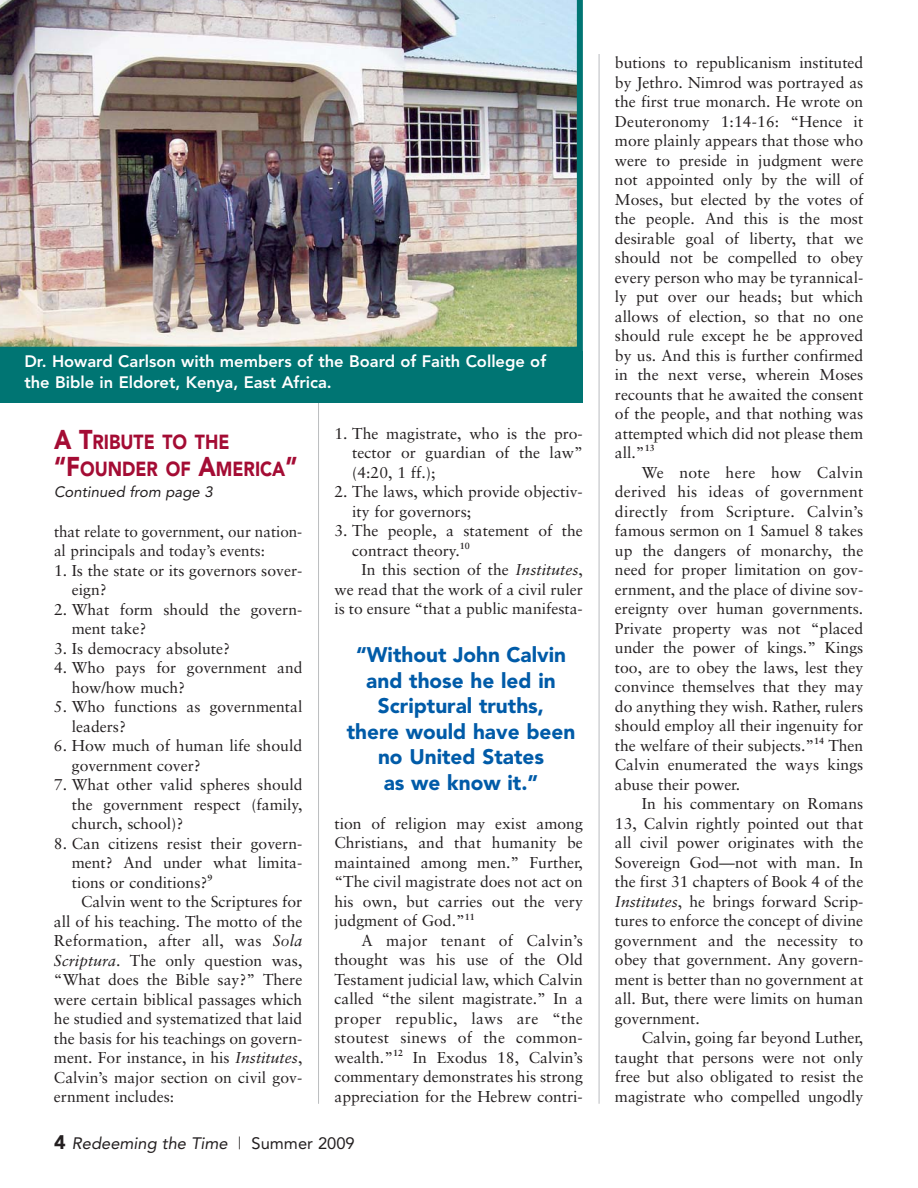
<style>
.page{position:relative;width:918px;height:1188px;background:#fff}
.page>*{position:absolute;margin:0;border:0;box-sizing:border-box;transform-origin:0 0}
.t1{font:900 21px/25.5px "Avenir";color:#005ba8;text-align:center}
.t2{font:900 20.25px/27px "Avenir";color:#a40c34;scale:.87 1}
.t3{font:800 16.5px/21px "Avenir";color:#fff}
.t4{font:16.5px "Avenir";color:#231f20}
.t5{font:15.75px/19.5px "Sabon";color:#231f20;text-align:justify}
.t6{font:15px "Avenir";color:#231f20}
.s1{font-size:27px}
.s2{font-style:italic}
.s3{font-weight:900;font-size:19.5px}
.s4{font-weight:300}
</style>
<div class="page">
<hr style="left:318px;top:54px;width:1px;height:1050px;background:#bbbdc0">
<hr style="left:599px;top:54px;width:1px;height:1050px;background:#bbbdc0">
<img style="left:0;top:0;width:583px;height:351px">
<div style="left:0;top:351px;width:583px;height:51px;background:#007573"></div>
<p class="t3" style="left:24px;top:353px;width:523px">Dr. Howard Carlson with members of the Board of Faith College of the Bible in Eldoret, Kenya, East Africa.</p>
<p class="t2" style="left:54px;top:430px;width:281px"><span class="s1">A T</span>RIBUTE TO THE <span class="s1">“F</span>OUNDER OF <span class="s1">A</span>MERICA<span class="s1">”</span></p>
<p class="t6" style="left:54px;top:485px;width:162px">Continued from page 3</p>
<p class="t5" style="left:54px;top:523px;width:250px">that relate to government, our nation&shy;al principals and today’s events:</p>
<p class="t5" style="left:72px;top:562px;width:232px;text-indent:-18px">1. Is the state or its governors sover&shy;eign?</p>
<p class="t5" style="left:72px;top:601px;width:232px;text-indent:-18px">2. What form should the govern&shy;ment take?</p>
<p class="t5" style="left:54px;top:640px;width:178px">3. Is democracy absolute?</p>
<p class="t5" style="left:72px;top:659px;width:232px;text-indent:-18px">4. Who pays for government and how/how much?</p>
<p class="t5" style="left:72px;top:698px;width:232px;text-indent:-18px">5. Who functions as governmental leaders?</p>
<p class="t5" style="left:72px;top:737px;width:232px;text-indent:-18px">6. How much of human life should government cover?</p>
<p class="t5" style="left:72px;top:776px;width:232px;text-indent:-18px">7. What other valid spheres should the government respect (family, church, school)?</p>
<p class="t5" style="left:54px;top:835px;width:250px">8. Can citizens resist their govern-</p>
<p class="t5" style="left:72px;top:854px;width:232px">ment? And under what limita-</p>
<p class="t5" style="left:72px;top:874px;width:142px">tions or conditions?<sup>9</sup></p>
<p class="t5" style="left:81px;top:893px;width:223px">Calvin went to the Scriptures for</p>
<p class="t5" style="left:54px;top:913px;width:250px">all of his teaching. The motto of the</p>
<p class="t5" style="left:54px;top:932px;width:250px">Reformation, after all, was <span class="s2">Sola</span></p>
<p class="t5" style="left:54px;top:952px;width:250px"><span class="s2">Scriptura</span>. The only question was,</p>
<p class="t5" style="left:54px;top:971px;width:250px">“What does the Bible say?” There</p>
<p class="t5" style="left:54px;top:991px;width:250px">were certain biblical passages which</p>
<p class="t5" style="left:54px;top:1010px;width:250px">he studied and systematized that laid</p>
<p class="t5" style="left:54px;top:1030px;width:250px">the basis for his teachings on govern-</p>
<p class="t5" style="left:54px;top:1049px;width:250px">ment. For instance, in his <span class="s2">Institutes</span>,</p>
<p class="t5" style="left:54px;top:1069px;width:250px">Calvin’s major section on civil gov-</p>
<p class="t5" style="left:54px;top:1088px;width:122px">ernment includes:</p>
<p class="t5" style="left:352px;top:425px;width:232px;text-indent:-18px">1. The magistrate, who is the pro - tector or guardian of the law” (4:20, 1 ff.);</p>
<p class="t5" style="left:352px;top:484px;width:232px;text-indent:-18px">2. The laws, which provide objectiv&shy;ity for governors;</p>
<p class="t5" style="left:334px;top:523px;width:250px">3. The people, a statement of the</p>
<p class="t5" style="left:352px;top:542px;width:119px">contract theory.<sup>10</sup></p>
<p class="t5" style="left:361px;top:562px;width:223px">In this section of the <span class="s2">Institutes</span>,</p>
<p class="t5" style="left:334px;top:581px;width:250px">we read that the work of a civil ruler</p>
<p class="t5" style="left:334px;top:601px;width:250px">is to ensure “that a public manifesta-</p>
<h1 class="t1" style="left:347px;top:644px;width:230px">“Without John Calvin and those he led in<br>Scriptural truths,<br>there would have been no United States<br>as we know it.”</h1>
<p class="t5" style="left:334px;top:815px;width:250px">tion of religion may exist among Christians, and that humanity be maintained among men.” Further, “The civil magistrate does not act on his own, but carries out the very judgment of God.”<sup>11</sup></p>
<p class="t5" style="left:334px;top:932px;width:250px;text-indent:27px">A major tenant of Calvin’s thought was his use of the Old Testament judicial law, which Calvin called “the silent magistrate.” In a proper republic, laws are “the stoutest sinews of the common&shy;wealth.”<sup>12</sup> In Exodus 18, Calvin’s com mentary demonstrates his strong appreciation for the Hebrew contri-</p>
<p class="t4" style="left:54px;top:1136px;width:302px"><span class="s3">4</span> Redeeming the Time <span class="s4">|</span> Summer 2009</p>
<p class="t5" style="left:615px;top:54px;width:250px">butions to republicanism instituted by Jethro. Nimrod was portrayed as the first true monarch. He wrote on Deuteronomy 1:14-16: “Hence it more plainly appears that those who were to preside in judgment were not appointed only by the will of Moses, but elected by the votes of the people. And this is the most desirable goal of liberty, that we should not be compelled to obey every person who may be tyrannical&shy;ly put over our heads; but which allows of election, so that no one should rule except he be approved by us. And this is further confirmed in the next verse, wherein Moses recounts that he awaited the consent of the people, and that nothing was attempted which did not please them all.”<sup>13</sup></p>
<p class="t5" style="left:615px;top:464px;width:250px;text-indent:27px">We note here how Calvin derived his ideas of government directly from Scripture. Calvin’s famous sermon on 1 Samuel 8 takes up the dangers of monarchy, the need for proper limitation on gov&shy;ernment, and the place of divine sov&shy;ereignty over human governments.<br>Private property was not “placed under the power of kings.” Kings too, are to obey the laws, lest they convince themselves that they may do anything they wish. Rather, rulers should employ all their ingenuity for the welfare of their subjects.”<sup>14</sup> Then Calvin enumerated the ways kings abuse their power.</p>
<p class="t5" style="left:615px;top:795px;width:250px;text-indent:27px">In his commentary on Romans 13, Calvin rightly pointed out that all civil power originates with the Sovereign God—not with man. In the first 31 chapters of Book 4 of the <span class="s2">Institutes</span>, he brings forward Scrip - tures to enforce the concept of divine government and the necessity to obey that government. Any govern&shy;ment is better than no government at all. But, there were limits on human government.</p>
<p class="t5" style="left:615px;top:1029px;width:250px;text-indent:27px">Calvin, going far beyond Luther, taught that persons were not only free but also obligated to resist the magistrate who compelled ungodly</p>
</div>
